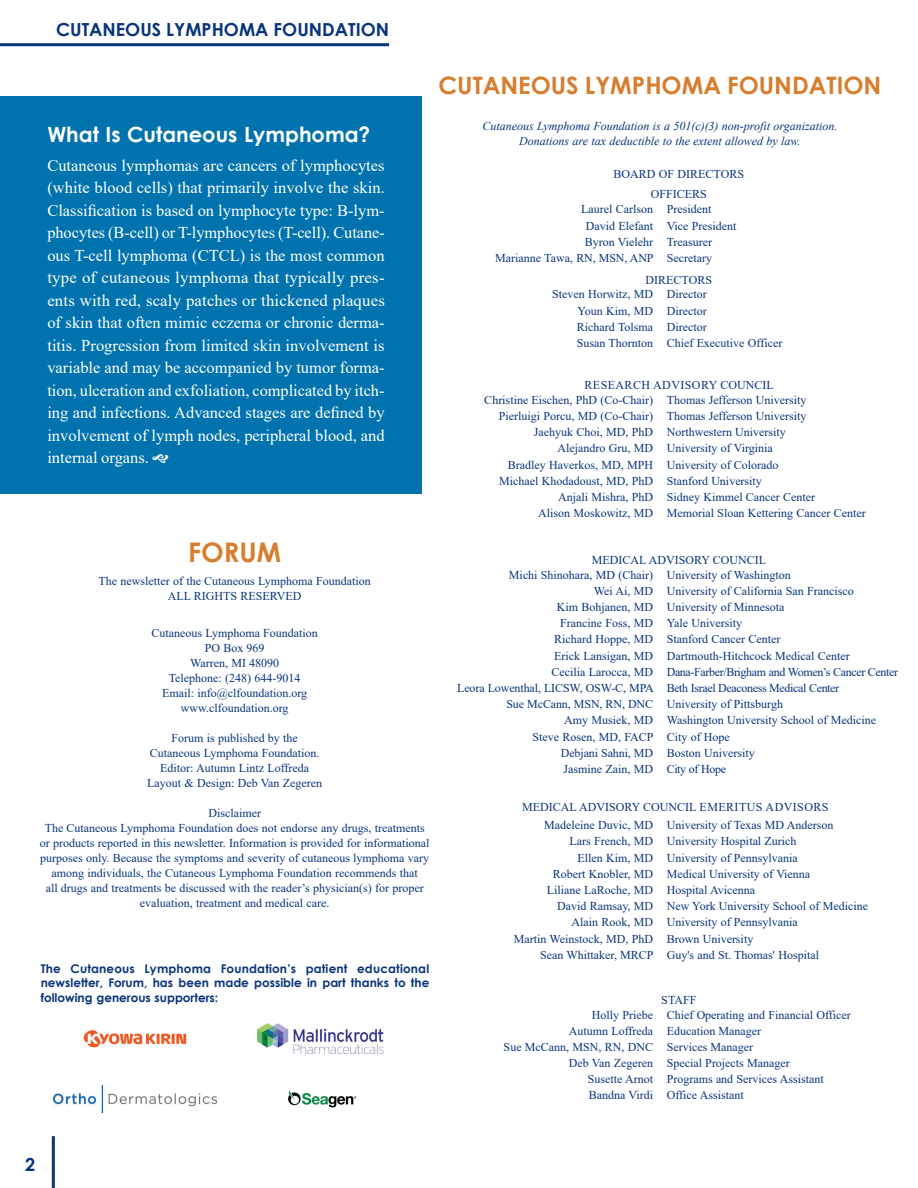
<style>
.page{position:relative;width:918px;height:1188px;background:#fff}
.page>*{position:absolute;margin:0;border:0;box-sizing:border-box;transform-origin:0 0}
.t1{font:700 27px "Century Gothic";color:#d77d2e}
.t2{font:700 24px "Century Gothic";color:#d77d2e}
.t3{font:700 21px "Century Gothic";color:#fff}
.t4{font:700 18px "Century Gothic";color:#08347b}
.t5{font:16.5px/22.5px "Times New Roman";color:#fff;text-align:justify}
.t6{font:12px/15px "Times New Roman";color:#08347b}
.t7{font:700 12px/14.4px "Century Gothic";color:#08347b;text-align:justify}
.t8{font:12px "Times New Roman";letter-spacing:-.03em;color:#08347b}
.t9{font:italic 12px/15px "Times New Roman";color:#08347b;text-align:center}
</style>
<div class="page">
<hr style="left:0;top:43px;width:389px;height:3px;background:#08347b">
<hr style="left:52px;top:1136px;width:3px;height:52px;background:#08347b">
<div style="left:0;top:96px;width:421px;height:397px;background:#0073ae"></div>
<img style="left:83px;top:1030px;width:104px;height:18px">
<img style="left:257px;top:1023px;width:127px;height:31px">
<img style="left:54px;top:1085px;width:163px;height:28px">
<img style="left:288px;top:1090px;width:69px;height:18px">
<h3 class="t4" style="left:56px;top:16px;width:335px">CUTANEOUS LYMPHOMA FOUNDATION</h3>
<h2 class="t2" style="left:439px;top:68px;width:444px">CUTANEOUS LYMPHOMA FOUNDATION</h2>
<p class="t9" style="left:483px;top:119px;width:356px">Cutaneous Lymphoma Foundation is a 501(c)(3) non-profit organization.<br>Donations are tax deductible to the extent allowed by law.</p>
<h3 class="t3" style="left:47px;top:118px;width:325px">What Is Cutaneous Lymphoma?</h3>
<p class="t5" style="left:47px;top:153px;width:339px">Cutaneous lymphomas are cancers of lymphocytes (white blood cells) that primarily involve the skin.<br>Classification is based on lymphocyte type: B-lym&shy;phocytes (B-cell) or T-lymphocytes (T-cell). Cutane&shy;ous T-cell lymphoma (CTCL) is the most common type of cutaneous lymphoma that typically pres&shy;ents with red, scaly patches or thickened plaques of skin that often mimic eczema or chronic derma&shy;titis. Progression from limited skin involvement is variable and may be accompanied by tumor forma&shy;tion, ulceration and exfoliation, complicated by itch&shy;ing and infections. Advanced stages are defined by involvement of lymph nodes, peripheral blood, and internal organs.</p>
<p class="t6" style="left:614px;top:164px;width:132px;line-height:20.1px;text-align:center">BOARD OF DIRECTORS<br>OFFICERS</p>
<p class="t6" style="left:581px;top:202px;width:132px">Laurel Carlson President</p>
<p class="t6" style="left:586px;top:218px;width:152px">David Elefant Vice President</p>
<p class="t6" style="left:585px;top:234px;width:129px">Byron Vielehr Treasurer</p>
<p class="t6" style="left:495px;top:250px;width:218px">Marianne Tawa, RN, MSN, ANP Secretary</p>
<p class="t6" style="left:552px;top:272px;width:161px;text-indent:93px">DIRECTORS<br>Steven Horwitz, MD Director</p>
<p class="t6" style="left:577px;top:302px;width:207px;line-height:16.2px">Youn Kim, MD Director<br>Richard Tolsma Director<br>Susan Thornton Chief Executive Officer</p>
<p class="t6" style="left:484px;top:377px;width:324px;text-indent:100px">RESEARCH ADVISORY COUNCIL<br>Christine Eischen, PhD (Co-Chair) Thomas Jefferson University</p>
<p class="t6" style="left:499px;top:408px;width:309px">Pierluigi Porcu, MD (Co-Chair) Thomas Jefferson University</p>
<p class="t6" style="left:534px;top:424px;width:254px">Jaehyuk Choi, MD, PhD Northwestern University</p>
<p class="t6" style="left:558px;top:440px;width:217px">Alejandro Gru, MD University of Virginia</p>
<p class="t6" style="left:508px;top:457px;width:272px">Bradley Haverkos, MD, MPH University of Colorado</p>
<p class="t6" style="left:499px;top:473px;width:264px">Michael Khodadoust, MD, PhD Stanford University</p>
<p class="t6" style="left:558px;top:489px;width:258px">Anjali Mishra, PhD Sidney Kimmel Cancer Center</p>
<p class="t6" style="left:538px;top:505px;width:329px">Alison Moskowitz, MD Memorial Sloan Kettering Cancer Center</p>
<p class="t6" style="left:509px;top:552px;width:283px;text-indent:83px">MEDICAL ADVISORY COUNCIL<br>Michi Shinohara, MD (Chair) University of Washington</p>
<p class="t6" style="left:594px;top:583px;width:261px">Wei Ai, MD University of California San Francisco</p>
<p class="t6" style="left:557px;top:599px;width:229px">Kim Bohjanen, MD University of Minnesota</p>
<p class="t6" style="left:560px;top:615px;width:183px">Francine Foss, MD Yale University</p>
<p class="t6" style="left:554px;top:632px;width:228px">Richard Hoppe, MD Stanford Cancer Center</p>
<p class="t6" style="left:554px;top:648px;width:297px">Erick Lansigan, MD Dartmouth-Hitchcock Medical Center</p>
<p class="t8" style="left:552px;top:663px;width:348px">Cecilia Larocca, MD Dana-Farber/Brigham and Women’s Cancer Center</p>
<p class="t8" style="left:457px;top:680px;width:384px">Leora Lowenthal, LICSW, OSW-C, MPA Beth Israel Deaconess Medical Center</p>
<p class="t6" style="left:506px;top:696px;width:278px">Sue McCann, MSN, RN, DNC University of Pittsburgh</p>
<p class="t6" style="left:564px;top:713px;width:313px">Amy Musiek, MD Washington University School of Medicine</p>
<p class="t6" style="left:533px;top:729px;width:199px">Steve Rosen, MD, FACP City of Hope</p>
<p class="t6" style="left:561px;top:745px;width:195px">Debjani Sahni, MD Boston University</p>
<p class="t6" style="left:564px;top:761px;width:164px">Jasmine Zain, MD City of Hope</p>
<p class="t6" style="left:544px;top:798px;width:291px;line-height:18.1px;text-indent:-22px">MEDICAL ADVISORY COUNCIL EMERITUS ADVISORS<br>Madeleine Duvic, MD University of Texas MD Anderson</p>
<p class="t6" style="left:570px;top:834px;width:228px">Lars French, MD University Hospital Zurich</p>
<p class="t6" style="left:578px;top:850px;width:222px">Ellen Kim, MD University of Pennsylvania</p>
<p class="t6" style="left:553px;top:866px;width:259px">Robert Knobler, MD Medical University of Vienna</p>
<p class="t6" style="left:547px;top:882px;width:210px">Liliane LaRoche, MD Hospital Avicenna</p>
<p class="t6" style="left:557px;top:898px;width:313px">David Ramsay, MD New York University School of Medicine</p>
<p class="t6" style="left:572px;top:915px;width:228px">Alain Rook, MD University of Pennsylvania</p>
<p class="t6" style="left:514px;top:931px;width:241px">Martin Weinstock, MD, PhD Brown University</p>
<p class="t6" style="left:540px;top:947px;width:280px">Sean Whittaker, MRCP Guy's and St. Thomas' Hospital</p>
<p class="t6" style="left:592px;top:992px;width:261px;text-indent:69px">STAFF<br>Holly Priebe Chief Operating and Financial Officer</p>
<p class="t6" style="left:569px;top:1023px;width:194px">Autumn Loffreda Education Manager</p>
<p class="t6" style="left:504px;top:1039px;width:251px">Sue McCann, MSN, RN, DNC Services Manager</p>
<p class="t6" style="left:569px;top:1055px;width:223px">Deb Van Zegeren Special Projects Manager</p>
<p class="t6" style="left:588px;top:1071px;width:238px">Susette Arnot Programs and Services Assistant</p>
<p class="t6" style="left:589px;top:1087px;width:156px">Bandna Virdi Office Assistant</p>
<h1 class="t1" style="left:188px;top:532px;width:94px">FORUM</h1>
<p class="t6" style="left:98px;top:573px;width:274px;text-align:center">The newsletter of the Cutaneous Lymphoma Foundation<br>ALL RIGHTS RESERVED</p>
<p class="t6" style="left:151px;top:625px;width:168px;text-align:center">Cutaneous Lymphoma Foundation<br>PO Box 969<br>Warren, MI 48090<br>Telephone: (248) 644-9014<br>Email: info@clfoundation.org www.clfoundation.org</p>
<p class="t6" style="left:147px;top:730px;width:176px;text-align:center">Forum is published by the<br>Cutaneous Lymphoma Foundation.<br>Editor: Autumn Lintz Loffreda<br>Layout &amp; Design: Deb Van Zegeren</p>
<p class="t6" style="left:40px;top:805px;width:391px;text-align:center">Disclaimer<br>The Cutaneous Lymphoma Foundation does not endorse any drugs, treatments or products reported in this newsletter. Information is provided for informational purposes only. Because the symptoms and severity of cutaneous lymphoma vary among individuals, the Cutaneous Lymphoma Foundation recommends that<br>all drugs and treatments be discussed with the reader’s physician(s) for proper evaluation, treatment and medical care.</p>
<p class="t7" style="left:41px;top:961px;width:390px">The Cutaneous Lymphoma Foundation’s patient educational newsletter, Forum, has been made possible in part thanks to the following generous supporters:</p>
<h3 class="t4" style="left:25px;top:1151px;width:12px">2</h3>
</div>
